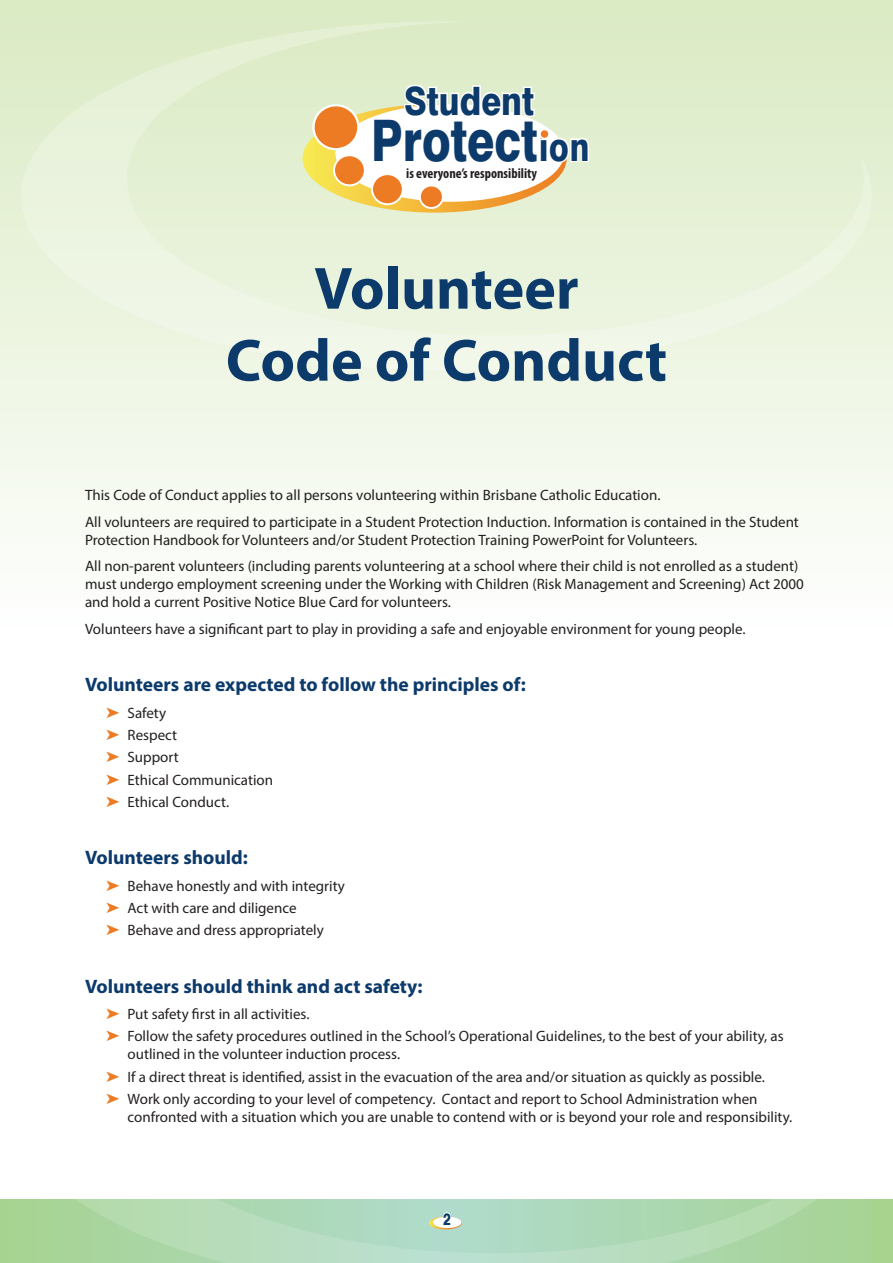
<style>
.page{position:relative;width:893px;height:1263px;background:#fff}
.page>*{position:absolute;margin:0;border:0;box-sizing:border-box;transform-origin:0 0}
.t1{font:700 60px/72px "Myriad Pro";color:#0c3a6b;text-align:center}
.t2{font:800 57.3px "Swiss 721 BT";color:#0c3a6b;scale:.8 1}
.t3{font:800 39.15px "Swiss 721 BT";color:#0c3a6b;scale:.85 1}
.t4{font:800 39.15px "Swiss 721 BT";color:#0c3a6b;scale:.8 1}
.SP_Heading_2{font:700 19.5px "Myriad Pro";color:#0c3a6b}
.SP_Page_Numbers{font:800 16.5px "Swiss 721 BT";color:#0c3a6b;scale:.8 1}
.SP_Body{font:15px/18px "Myriad Pro";color:#231f20}
.t5{font:700 condensed 14.1px "Myriad Pro";color:#231f20}
.s1{color:#ec7b23}
</style>
<div class="page">
<div style="left:0;top:0;width:893px;height:631px;background:linear-gradient(to bottom,#daeac2,#fefefe)"></div>
<div style="left:872px;top:0;width:21px;height:631px;background:linear-gradient(to bottom,#daeac2,#fefefe)"></div>
<div style="left:0;top:1199px;width:893px;height:64px;background:#a7d496"></div>
<svg style="left:21px;top:21px;width:851px;height:350px;background:#e6f1d6"></svg>
<svg style="left:76px;top:1199px;width:741px;height:64px"></svg>
<svg style="left:302px;top:85px;width:288px;height:128px"></svg>
<svg style="left:540px;top:130px;width:9px;height:9px"></svg>
<div style="left:539px;top:129px;width:11px;height:10px;border:1px solid #fff;border-radius:50%"></div>
<p class="t3" style="left:404px;top:77px;width:154px">Student</p>
<p class="t2" style="left:371px;top:105px;width:210px">Protect</p>
<p class="t5" style="left:406px;top:165px;width:132px">is everyone’s responsibility</p>
<p class="t4" style="left:539px;top:123px;width:64px">ion</p>
<p class="t1" style="left:226px;top:250px;width:443px">Volunteer<br>Code of Conduct</p>
<p class="SP_Body" style="left:85px;top:486px;width:577px">This Code of Conduct applies to all persons volunteering within Brisbane Catholic Education.</p>
<p class="SP_Body" style="left:85px;top:512px;width:715px">All volunteers are required to participate in a Student Protection Induction. Information is contained in the Student<br>Protection Handbook for Volunteers and/or Student Protection Training PowerPoint for Volunteers.</p>
<p class="SP_Body" style="left:85px;top:557px;width:720px">All non-parent volunteers (including parents volunteering at a school where their child is not enrolled as a student) must undergo employment screening under the Working with Children (Risk Management and Screening) Act 2000 and hold a current Positive Notice Blue Card for volunteers.</p>
<p class="SP_Body" style="left:85px;top:619px;width:662px">Volunteers have a significant part to play in providing a safe and enjoyable environment for young people.</p>
<p class="SP_Heading_2" style="left:85px;top:672px;width:442px">Volunteers are expected to follow the principles of:</p>
<p class="SP_Body" style="left:106px;top:703px;width:61px"><span class="s1">➤</span> Safety</p>
<p class="SP_Body" style="left:106px;top:726px;width:72px"><span class="s1">➤</span> Respect</p>
<p class="SP_Body" style="left:106px;top:748px;width:74px"><span class="s1">➤</span> Support</p>
<p class="SP_Body" style="left:106px;top:770px;width:168px"><span class="s1">➤</span> Ethical Communication</p>
<p class="SP_Body" style="left:106px;top:792px;width:124px"><span class="s1">➤</span> Ethical Conduct.</p>
<p class="SP_Heading_2" style="left:85px;top:845px;width:164px">Volunteers should:</p>
<p class="SP_Body" style="left:106px;top:876px;width:240px"><span class="s1">➤</span> Behave honestly and with integrity</p>
<p class="SP_Body" style="left:106px;top:899px;width:192px"><span class="s1">➤</span> Act with care and diligence</p>
<p class="SP_Body" style="left:106px;top:921px;width:219px"><span class="s1">➤</span> Behave and dress appropriately</p>
<p class="SP_Heading_2" style="left:85px;top:973px;width:339px">Volunteers should think and act safety:</p>
<p class="SP_Body" style="left:106px;top:1005px;width:205px"><span class="s1">➤</span> Put safety first in all activities.</p>
<p class="SP_Body" style="left:128px;top:1027px;width:658px;text-indent:-21px"><span class="s1">➤</span> Follow the safety procedures outlined in the School’s Operational Guidelines, to the best of your ability, as outlined in the volunteer induction process.</p>
<p class="SP_Body" style="left:106px;top:1067px;width:660px"><span class="s1">➤</span> If a direct threat is identified, assist in the evacuation of the area and/or situation as quickly as possible.</p>
<p class="SP_Body" style="left:128px;top:1090px;width:666px;text-indent:-21px"><span class="s1">➤</span> Work only according to your level of competency. Contact and report to School Administration when confronted with a situation which you are unable to contend with or is beyond your role and responsibility.</p>
<p class="SP_Page_Numbers" style="left:443px;top:1208px;width:11px">2</p>
</div>
